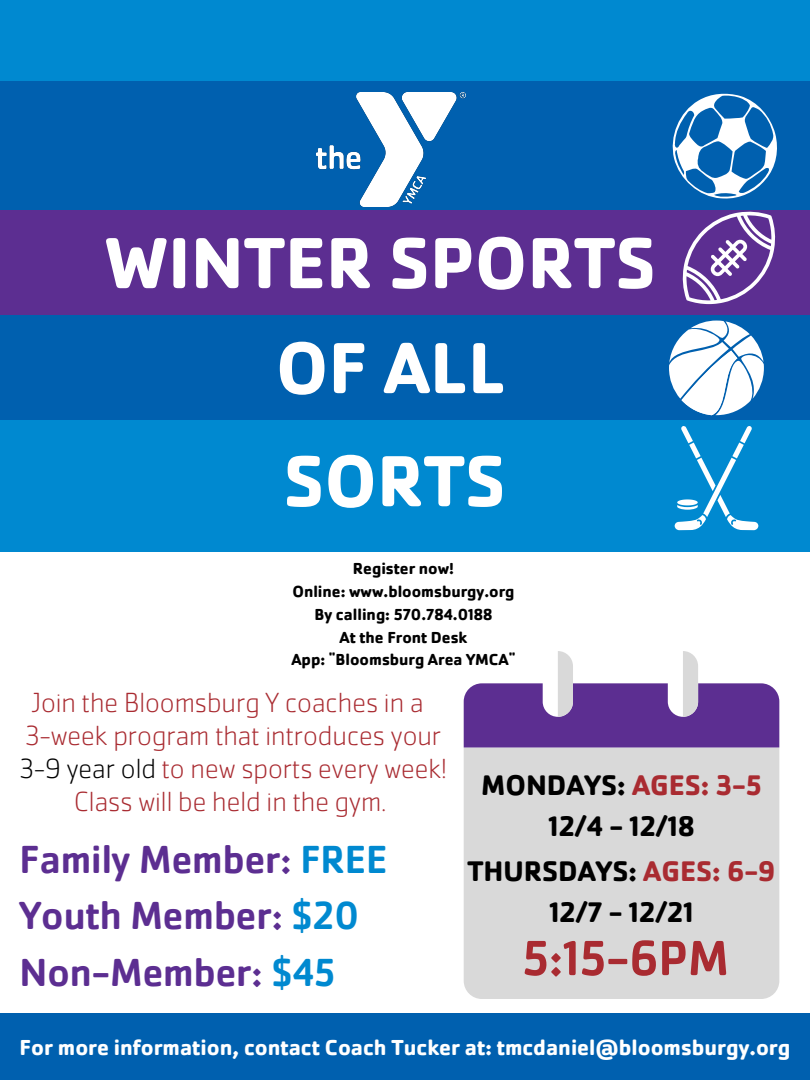
<style>
.page{position:relative;width:810px;height:1080px;background:#fff}
.page>*{position:absolute;margin:0;border:0;box-sizing:border-box;transform-origin:0 0}
.t1{font:700 75px "Cachet Pro";color:#fff}
.t2{font:500 51.25px "Cachet Pro";color:#a92b31}
.t3{font:500 40.62px "Cachet Pro";color:#5c2e91}
.t4{font:700 29.44px/40.8px "Cachet Pro";color:#000;text-align:center}
.t5{font:200 28.75px/32.8px "Cachet Pro";color:#a92b31;text-align:center}
.t6{font:700 22.5px "Cachet Pro";color:#fff}
.t7{font:700 16.56px "Cachet Pro";color:#000}
.s1{color:#000}
.s2{color:#0089d0}
.s3{color:#a92b31}
</style>
<div class="page">
<div style="left:0;top:0;width:810px;height:105px;background:#0089d0"></div>
<div style="left:0;top:81px;width:810px;height:129px;background:#0060af"></div>
<div style="left:0;top:210px;width:810px;height:105px;background:#5c2e91"></div>
<div style="left:0;top:315px;width:810px;height:106px;background:#0060af"></div>
<div style="left:0;top:421px;width:810px;height:131px;background:#0089d0"></div>
<img style="left:316px;top:92px;width:149px;height:114px">
<svg style="left:672px;top:93px;width:105px;height:106px"></svg>
<svg style="left:682px;top:211px;width:94px;height:93px"></svg>
<svg style="left:669px;top:321px;width:95px;height:94px"></svg>
<svg style="left:675px;top:426px;width:83px;height:104px"></svg>
<div style="left:0;top:1014px;width:810px;height:66px;background:#0060af"></div>
<div style="left:464px;top:747px;width:315px;height:252px;background:#d9d9d9"></div>
<svg style="left:464px;top:651px;width:315px;height:96px"></svg>
<p class="t1" style="left:105px;top:216px;width:553px">WINTER SPORTS</p>
<p class="t1" style="left:276px;top:321px;width:231px">OF ALL</p>
<p class="t1" style="left:283px;top:434px;width:224px">SORTS</p>
<p class="t7" style="left:353px;top:558px;width:103px">Register now!</p>
<p class="t7" style="left:292px;top:581px;width:224px">Online: www.bloomsburgy.org</p>
<p class="t7" style="left:315px;top:604px;width:179px">By calling: 570.784.0188</p>
<p class="t7" style="left:340px;top:626px;width:129px">At the Front Desk</p>
<p class="t7" style="left:291px;top:649px;width:226px">App: "Bloomsburg Area YMCA"</p>
<p class="t5" style="left:20px;top:686px;width:429px">Join the Bloomsburg Y coaches in a 3-week program that introduces your <span class="s1">3-9 year old</span> to new sports every week!<br>Class will be held in the gym.</p>
<p class="t3" style="left:20px;top:833px;width:369px">Family Member: <span class="s2">FREE</span></p>
<p class="t3" style="left:20px;top:890px;width:341px">Youth Member: <span class="s2">$20</span></p>
<p class="t3" style="left:20px;top:947px;width:317px">Non-Member: <span class="s2">$45</span></p>
<p class="t4" style="left:481px;top:765px;width:282px">MONDAYS: <span class="s3">AGES: 3-5<br></span>12/4 - 12/18</p>
<p class="t4" style="left:467px;top:851px;width:310px">THURSDAYS: <span class="s3">AGES: 6-9<br></span>12/7 - 12/21</p>
<p class="t2" style="left:522px;top:926px;width:208px">5:15-6PM</p>
<p class="t6" style="left:20px;top:1033px;width:772px">For more information, contact Coach Tucker at: tmcdaniel@bloomsburgy.org</p>
</div>
